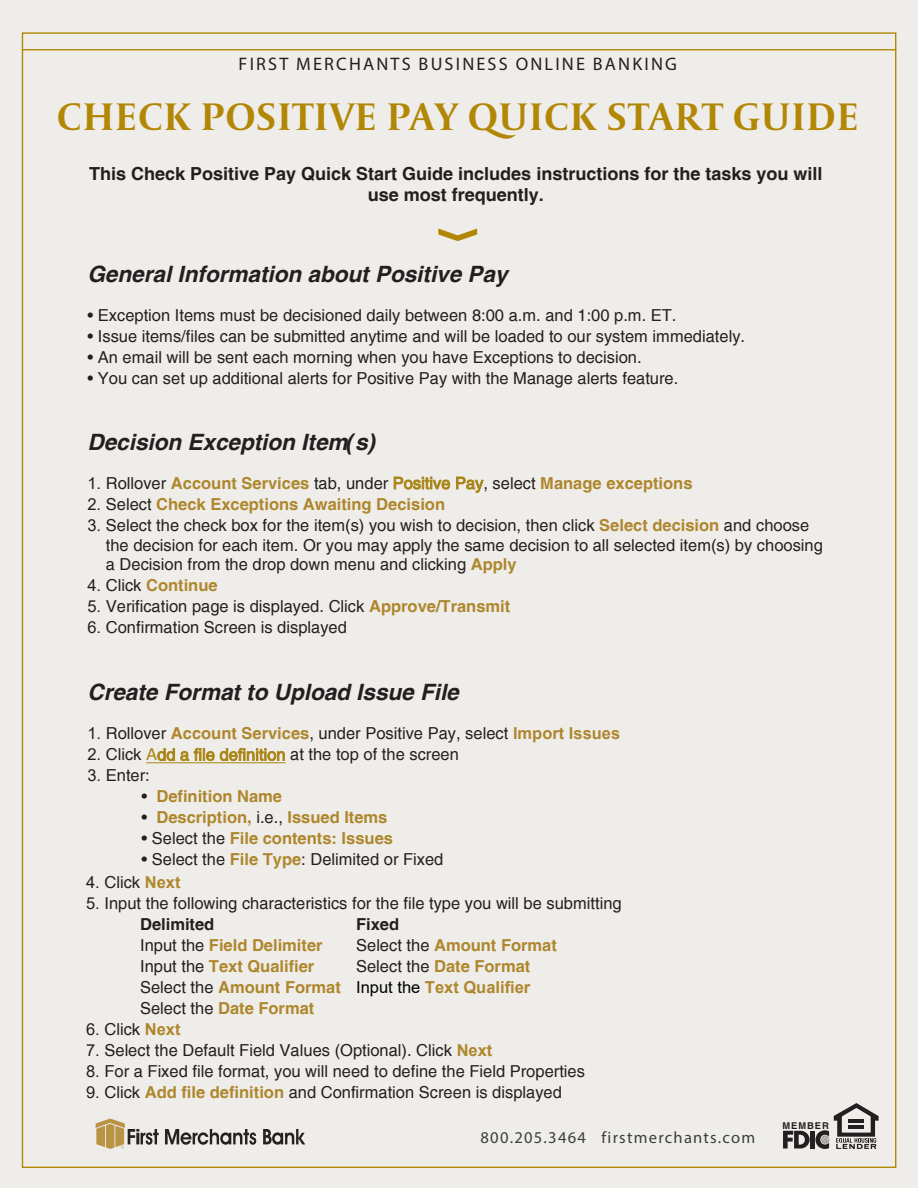
<style>
.page{position:relative;width:918px;height:1188px;background:#efedea}
.page>*{position:absolute;margin:0;border:0;box-sizing:border-box;transform-origin:0 0}
.t1{font:700 40.5px "Capitolium 2";letter-spacing:.04em;color:#b28705}
.t2{font:italic 700 22.5px "Helvetica";color:#231f20}
.t3{font:18.15px "Myriad Pro";letter-spacing:.12em;color:#231f20}
.t4{font:700 18px/21.6px "Helvetica";color:#231f20;text-align:center}
.t5{font:16.5px/21px "Helvetica";color:#231f20}
.t6{font:700 16.5px/21px "Helvetica";color:#ae872d}
.t7{font:700 16.5px "Arial";color:#ae872d}
.t8{font:16.5px "Myriad Pro";letter-spacing:.075em;color:#3e3e3f}
.t9{font:700 9.3px "Helvetica";letter-spacing:.1em;color:#231f20}
.s1{font-family:"Arial";font-weight:400;color:#231f20}
.s2{font-weight:400;color:#231f20}
.s3{font-weight:400;color:#a98516}
.s4{font-family:"Arial"}
.s5{font-weight:700;color:#ae872d}
.s6{font-family:"Arial";font-weight:700;color:#ae872d}
.s7{color:#a98516}
.s8{font-weight:700}
.s9{color:#231f20}
.s10{font-family:"Helvetica";font-weight:400;color:#231f20}
.s11{font-family:"Helvetica"}
.s12{font-weight:400;color:#000}
</style>
<div class="page">
<hr style="left:22px;top:49px;width:874px;height:1px;background:#b28705">
<svg style="left:438px;top:229px;width:39px;height:12px"></svg>
<svg style="left:165px;top:1129px;width:91px;height:16px"></svg>
<svg style="left:263px;top:1129px;width:42px;height:16px"></svg>
<svg style="left:96px;top:1119px;width:63px;height:30px"></svg>
<svg style="left:783px;top:1103px;width:96px;height:46px"></svg>
<hr style="left:146px;top:762px;width:140px;height:1px;background:#a98516">
<p class="t3" style="left:239px;top:53px;width:440px">FIRST MERCHANTS BUSINESS ONLINE BANKING</p>
<p class="t1" style="left:57px;top:90px;width:803px">CHECK POSITIVE PAY QUICK START GUIDE</p>
<p class="t4" style="left:89px;top:162px;width:735px">This Check Positive Pay Quick Start Guide includes instructions for the tasks you will use most frequently.</p>
<p class="t2" style="left:87px;top:260px;width:422px">General Information about Positive Pay</p>
<p class="t5" style="left:87px;top:305px;width:591px">• Exception Items must be decisioned daily between 8:00 a.m. and 1:00 p.m. ET.</p>
<p class="t5" style="left:87px;top:326px;width:659px">• Issue items/files can be submitted anytime and will be loaded to our system immediately.</p>
<p class="t5" style="left:87px;top:347px;width:556px">• An email will be sent each morning when you have Exceptions to decision.</p>
<p class="t5" style="left:87px;top:368px;width:592px">• You can set up additional alerts for Positive Pay with the Manage alerts feature.</p>
<p class="t2" style="left:87px;top:428px;width:289px">Decision Exception Item(s)</p>
<p class="t6" style="left:87px;top:472px;width:607px"><span class="s1">1.</span> <span class="s2">Rollover</span> Account Services <span class="s2">tab, under</span> <span class="s3">Positive Pay</span><span class="s2">, select</span> Manage exceptions</p>
<p class="t6" style="left:87px;top:493px;width:359px"><span class="s1">2.</span> <span class="s2">Select</span> Check Exceptions Awaiting Decision</p>
<p class="t5" style="left:106px;top:515px;width:719px;line-height:19.8px;text-indent:-18px"><span class="s4">3.</span> Select the check box for the item(s) you wish to decision, then click <span class="s5">Select decision</span> and choose the decision for each item. Or you may apply the same decision to all selected item(s) by choosing a Decision from the drop down menu and clicking <span class="s5">Apply</span></p>
<p class="t6" style="left:87px;top:575px;width:132px"><span class="s1">4.</span> <span class="s2">Click</span> Continue</p>
<p class="t5" style="left:87px;top:596px;width:424px"><span class="s4">5.</span> Verification page is displayed. Click <span class="s5">Approve/Transmit</span></p>
<p class="t5" style="left:87px;top:617px;width:261px"><span class="s4">6.</span> Confirmation Screen is displayed</p>
<p class="t2" style="left:87px;top:679px;width:373px">Create Format to Upload Issue File</p>
<p class="t5" style="left:87px;top:723px;width:534px"><span class="s4">1.</span> Rollover <span class="s5">Account Services</span>, under Positive Pay, select <span class="s6">Import Issues</span></p>
<p class="t5" style="left:87px;top:744px;width:373px"><span class="s4">2.</span> Click <span class="s7">Add a file definition</span> at the top of the screen</p>
<p class="t5" style="left:87px;top:765px;width:64px"><span class="s4">3.</span> Enter:</p>
<p class="t6" style="left:141px;top:786px;width:142px"><span class="s2">•</span> Definition Name</p>
<p class="t6" style="left:141px;top:807px;width:248px"><span class="s2">•</span> Description, <span class="s2">i.e.,</span> Issued Items</p>
<p class="t6" style="left:141px;top:828px;width:253px"><span class="s2">• Select the</span> File contents: Issues</p>
<p class="t5" style="left:141px;top:849px;width:303px">• Select the <span class="s5">File Type</span>: Delimited or Fixed</p>
<p class="t5" style="left:86px;top:872px;width:96px"><span class="s4">4.</span> Click <span class="s6">Next</span></p>
<p class="t5" style="left:140px;top:893px;width:483px;text-indent:-54px"><span class="s4">5.</span> Input the following characteristics for the file type you will be submitting <span class="s8">Delimited<br></span>Input the <span class="s5">Field Delimiter<br></span>Input the <span class="s5">Text Qualifier</span></p>
<p class="t6" style="left:356px;top:913px;width:202px"><span class="s9">Fixed<br></span><span class="s2">Select the</span> Amount Format<br><span class="s2">Select the</span> Date Format</p>
<p class="t7" style="left:140px;top:975px;width:392px"><span class="s10">Select the</span> <span class="s11">Amount Format</span> <span class="s12">Input the</span> Text Qualifier</p>
<p class="t6" style="left:140px;top:997px;width:176px"><span class="s2">Select the</span> Date Format</p>
<p class="t5" style="left:86px;top:1019px;width:96px"><span class="s4">6.</span> Click <span class="s6">Next</span></p>
<p class="t5" style="left:86px;top:1040px;width:408px"><span class="s4">7.</span> Select the Default Field Values (Optional). Click <span class="s6">Next</span></p>
<p class="t5" style="left:86px;top:1061px;width:500px"><span class="s4">8.</span> For a Fixed file format, you will need to define the Field Properties</p>
<p class="t5" style="left:86px;top:1082px;width:477px"><span class="s4">9.</span> Click <span class="s5">Add file definition</span> and Confirmation Screen is displayed</p>
<p class="t8" style="left:481px;top:1128px;width:276px">800.205.3464 firstmerchants.com</p>
<p class="t9" style="left:782px;top:1120px;width:48px">MEMBER</p>
</div>
